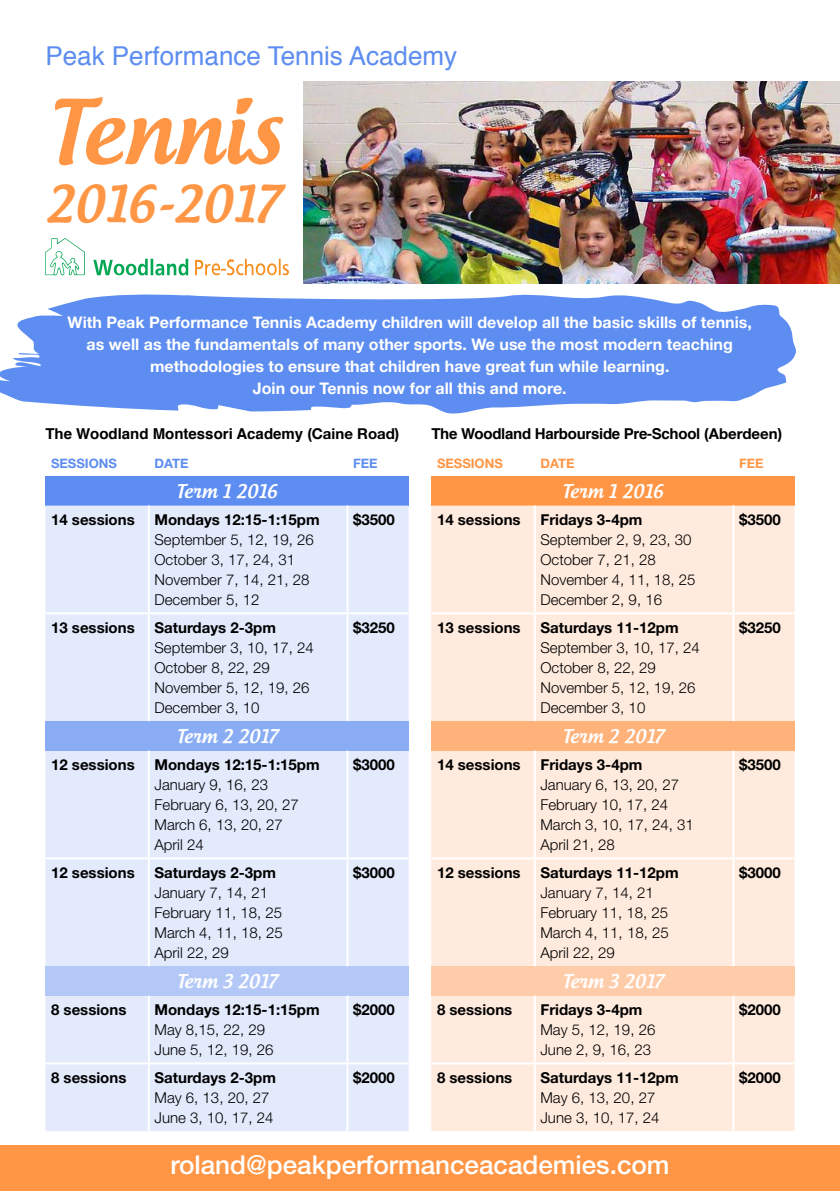
<style>
.page{position:relative;width:840px;height:1191px;background:#fff}
.page>*{position:absolute;margin:0;border:0;box-sizing:border-box;transform-origin:0 0}
.t1{font:500 84.4px "Androgyne";color:#ff9645}
.t2{font:500 48.2px "Androgyne";color:#ff9645}
.t3{font:500 26px "Helvetica Neue";color:#fff}
.t4{font:26px "Helvetica";color:#5d8df0}
.t5{font:500 18px "Androgyne";color:#fff}
.t6{font:700 16px/22px "Helvetica Neue";color:#fff;text-align:center}
.t7{font:300 15px/20px "Helvetica Neue";color:#000}
.t8{font:700 15px "Helvetica Neue";color:#000}
.t9{font:700 15px "Helvetica";letter-spacing:-.02em;color:#000}
.t10{font:700 15px "Helvetica";color:#000}
.t11{font:700 13px "Helvetica Neue";color:#5d8df0}
.t12{font:700 13px "Helvetica Neue";color:#ff9645}
.s1{font-family:"Helvetica Neue"}
</style>
<div class="page">
<img style="left:303px;top:81px;width:536px;height:202px">
<div style="left:0;top:1145px;width:839px;height:46px;background:#ff9645"></div>
<svg style="left:93px;top:259px;width:95px;height:16px"></svg>
<svg style="left:45px;top:238px;width:40px;height:37px"></svg>
<svg style="left:195px;top:259px;width:94px;height:16px"></svg>
<div style="left:45px;top:476px;width:363px;height:29px;background:#5d8df0"></div>
<div style="left:45px;top:505px;width:363px;height:626px;background:#e2eafc"></div>
<div style="left:45px;top:721px;width:363px;height:29px;background:#8aacf4"></div>
<div style="left:45px;top:966px;width:363px;height:29px;background:#b4c8f7"></div>
<hr style="left:148px;top:505px;width:2px;height:107px;background:#fff">
<hr style="left:346px;top:505px;width:2px;height:107px;background:#fff">
<hr style="left:45px;top:612px;width:104px;height:2px;background:#fff">
<hr style="left:149px;top:612px;width:198px;height:2px;background:#fff">
<hr style="left:148px;top:614px;width:2px;height:107px;background:#fff">
<hr style="left:347px;top:612px;width:61px;height:2px;background:#fff">
<hr style="left:346px;top:614px;width:2px;height:107px;background:#fff">
<hr style="left:148px;top:750px;width:2px;height:107px;background:#fff">
<hr style="left:346px;top:750px;width:2px;height:107px;background:#fff">
<hr style="left:148px;top:859px;width:2px;height:107px;background:#fff">
<hr style="left:346px;top:859px;width:2px;height:107px;background:#fff">
<hr style="left:45px;top:857px;width:104px;height:2px;background:#fff">
<hr style="left:149px;top:857px;width:198px;height:2px;background:#fff">
<hr style="left:347px;top:857px;width:61px;height:2px;background:#fff">
<hr style="left:148px;top:995px;width:2px;height:67px;background:#fff">
<hr style="left:346px;top:995px;width:2px;height:67px;background:#fff">
<hr style="left:45px;top:1062px;width:104px;height:2px;background:#fff">
<hr style="left:149px;top:1062px;width:198px;height:2px;background:#fff">
<hr style="left:148px;top:1064px;width:2px;height:67px;background:#fff">
<hr style="left:347px;top:1062px;width:61px;height:2px;background:#fff">
<hr style="left:346px;top:1064px;width:2px;height:67px;background:#fff">
<div style="left:431px;top:476px;width:363px;height:29px;background:#ff9645"></div>
<div style="left:431px;top:505px;width:363px;height:626px;background:#ffebde"></div>
<div style="left:431px;top:721px;width:363px;height:29px;background:#ffb27a"></div>
<div style="left:431px;top:966px;width:363px;height:29px;background:#fca"></div>
<hr style="left:533px;top:505px;width:2px;height:107px;background:#fff">
<hr style="left:732px;top:505px;width:2px;height:107px;background:#fff">
<hr style="left:431px;top:612px;width:103px;height:2px;background:#fff">
<hr style="left:534px;top:612px;width:199px;height:2px;background:#fff">
<hr style="left:533px;top:614px;width:2px;height:107px;background:#fff">
<hr style="left:733px;top:612px;width:61px;height:2px;background:#fff">
<hr style="left:732px;top:614px;width:2px;height:107px;background:#fff">
<hr style="left:533px;top:750px;width:2px;height:107px;background:#fff">
<hr style="left:732px;top:750px;width:2px;height:107px;background:#fff">
<hr style="left:533px;top:859px;width:2px;height:107px;background:#fff">
<hr style="left:732px;top:859px;width:2px;height:107px;background:#fff">
<hr style="left:431px;top:857px;width:103px;height:2px;background:#fff">
<hr style="left:534px;top:857px;width:199px;height:2px;background:#fff">
<hr style="left:733px;top:857px;width:61px;height:2px;background:#fff">
<hr style="left:533px;top:995px;width:2px;height:67px;background:#fff">
<hr style="left:732px;top:995px;width:2px;height:67px;background:#fff">
<hr style="left:431px;top:1062px;width:103px;height:2px;background:#fff">
<hr style="left:534px;top:1062px;width:199px;height:2px;background:#fff">
<hr style="left:533px;top:1064px;width:2px;height:67px;background:#fff">
<hr style="left:733px;top:1062px;width:61px;height:2px;background:#fff">
<hr style="left:732px;top:1064px;width:2px;height:67px;background:#fff">
<svg style="left:0;top:294px;width:796px;height:120px;background:#759ef2"></svg>
<h3 class="t4" style="left:45px;top:36px;width:413px">Peak Performance Tennis Academy</h3>
<h1 class="t1" style="left:45px;top:78px;width:237px">Tennis</h1>
<h2 class="t2" style="left:45px;top:173px;width:235px">2016-2017</h2>
<p class="t6" style="left:68px;top:311px;width:685px">With Peak Performance Tennis Academy children will develop all the basic skills of tennis, as well as the fundamentals of many other sports. We use the most modern teaching methodologies to ensure that children have great fun while learning.<br>Join our Tennis now for all this and more.</p>
<p class="t10" style="left:45px;top:422px;width:355px">The Woodland Montessori Academy <span class="s1">(Caine Road)</span></p>
<p class="t11" style="left:51px;top:455px;width:67px">SESSIONS</p>
<p class="t11" style="left:154px;top:455px;width:35px">DATE</p>
<p class="t11" style="left:353px;top:455px;width:26px">FEE</p>
<p class="t5" style="left:176px;top:479px;width:103px">Term 1 2016</p>
<p class="t8" style="left:51px;top:511px;width:85px">14 sessions</p>
<p class="t8" style="left:154px;top:511px;width:167px">Mondays 12:15-1:15pm</p>
<p class="t7" style="left:154px;top:529px;width:161px">September 5, 12, 19, 26<br>October 3, 17, 24, 31<br>November 7, 14, 21, 28<br>December 5, 12</p>
<p class="t8" style="left:353px;top:511px;width:43px">$3500</p>
<p class="t9" style="left:431px;top:421px;width:352px">The Woodland Harbourside Pre-School <span class="s1">(Aberdeen)</span></p>
<p class="t12" style="left:437px;top:455px;width:67px">SESSIONS</p>
<p class="t12" style="left:540px;top:455px;width:35px">DATE</p>
<p class="t12" style="left:738px;top:455px;width:26px">FEE</p>
<p class="t5" style="left:562px;top:479px;width:103px">Term 1 2016</p>
<p class="t8" style="left:437px;top:511px;width:85px">14 sessions</p>
<p class="t8" style="left:540px;top:511px;width:103px">Fridays 3-4pm</p>
<p class="t7" style="left:540px;top:529px;width:156px">September 2, 9, 23, 30<br>October 7, 21, 28<br>November 4, 11, 18, 25<br>December 2, 9, 16</p>
<p class="t8" style="left:738px;top:511px;width:43px">$3500</p>
<p class="t8" style="left:51px;top:618px;width:85px">13 sessions</p>
<p class="t8" style="left:154px;top:618px;width:123px">Saturdays 2-3pm</p>
<p class="t7" style="left:154px;top:637px;width:161px">September 3, 10, 17, 24<br>October 8, 22, 29<br>November 5, 12, 19, 26<br>December 3, 10</p>
<p class="t8" style="left:353px;top:618px;width:43px">$3250</p>
<p class="t8" style="left:437px;top:618px;width:85px">13 sessions</p>
<p class="t8" style="left:540px;top:618px;width:140px">Saturdays 11-12pm</p>
<p class="t7" style="left:540px;top:637px;width:161px">September 3, 10, 17, 24<br>October 8, 22, 29<br>November 5, 12, 19, 26<br>December 3, 10</p>
<p class="t8" style="left:738px;top:618px;width:43px">$3250</p>
<p class="t5" style="left:176px;top:724px;width:103px">Term 2 2017</p>
<p class="t5" style="left:562px;top:724px;width:103px">Term 2 2017</p>
<p class="t8" style="left:51px;top:755px;width:85px">12 sessions</p>
<p class="t8" style="left:154px;top:755px;width:167px">Mondays 12:15-1:15pm</p>
<p class="t7" style="left:154px;top:774px;width:146px">January 9, 16, 23<br>February 6, 13, 20, 27<br>March 6, 13, 20, 27<br>April 24</p>
<p class="t8" style="left:353px;top:755px;width:43px">$3000</p>
<p class="t8" style="left:437px;top:755px;width:85px">14 sessions</p>
<p class="t8" style="left:540px;top:755px;width:103px">Fridays 3-4pm</p>
<p class="t7" style="left:540px;top:774px;width:155px">January 6, 13, 20, 27<br>February 10, 17, 24<br>March 3, 10, 17, 24, 31<br>April 21, 28</p>
<p class="t8" style="left:738px;top:755px;width:43px">$3500</p>
<p class="t8" style="left:51px;top:863px;width:85px">12 sessions</p>
<p class="t8" style="left:154px;top:863px;width:123px">Saturdays 2-3pm</p>
<p class="t7" style="left:154px;top:882px;width:130px">January 7, 14, 21<br>February 11, 18, 25<br>March 4, 11, 18, 25<br>April 22, 29</p>
<p class="t8" style="left:353px;top:863px;width:43px">$3000</p>
<p class="t8" style="left:437px;top:863px;width:85px">12 sessions</p>
<p class="t8" style="left:540px;top:863px;width:140px">Saturdays 11-12pm</p>
<p class="t7" style="left:540px;top:882px;width:130px">January 7, 14, 21<br>February 11, 18, 25<br>March 4, 11, 18, 25<br>April 22, 29</p>
<p class="t8" style="left:738px;top:863px;width:43px">$3000</p>
<p class="t5" style="left:176px;top:969px;width:102px">Term 3 2017</p>
<p class="t5" style="left:562px;top:969px;width:102px">Term 3 2017</p>
<p class="t8" style="left:51px;top:1000px;width:77px">8 sessions</p>
<p class="t8" style="left:154px;top:1000px;width:167px">Mondays 12:15-1:15pm</p>
<p class="t7" style="left:154px;top:1019px;width:120px">May 8,15, 22, 29<br>June 5, 12, 19, 26</p>
<p class="t8" style="left:353px;top:1000px;width:43px">$2000</p>
<p class="t8" style="left:437px;top:1000px;width:77px">8 sessions</p>
<p class="t8" style="left:540px;top:1000px;width:103px">Fridays 3-4pm</p>
<p class="t7" style="left:540px;top:1019px;width:116px">May 5, 12, 19, 26<br>June 2, 9, 16, 23</p>
<p class="t8" style="left:738px;top:1000px;width:43px">$2000</p>
<p class="t8" style="left:51px;top:1068px;width:77px">8 sessions</p>
<p class="t8" style="left:154px;top:1068px;width:123px">Saturdays 2-3pm</p>
<p class="t7" style="left:154px;top:1087px;width:120px">May 6, 13, 20, 27<br>June 3, 10, 17, 24</p>
<p class="t8" style="left:353px;top:1068px;width:43px">$2000</p>
<p class="t8" style="left:437px;top:1068px;width:77px">8 sessions</p>
<p class="t8" style="left:540px;top:1068px;width:140px">Saturdays 11-12pm</p>
<p class="t7" style="left:540px;top:1087px;width:120px">May 6, 13, 20, 27<br>June 3, 10, 17, 24</p>
<p class="t8" style="left:738px;top:1068px;width:43px">$2000</p>
<h3 class="t3" style="left:170px;top:1149px;width:500px">roland@peakperformanceacademies.com</h3>
</div>
